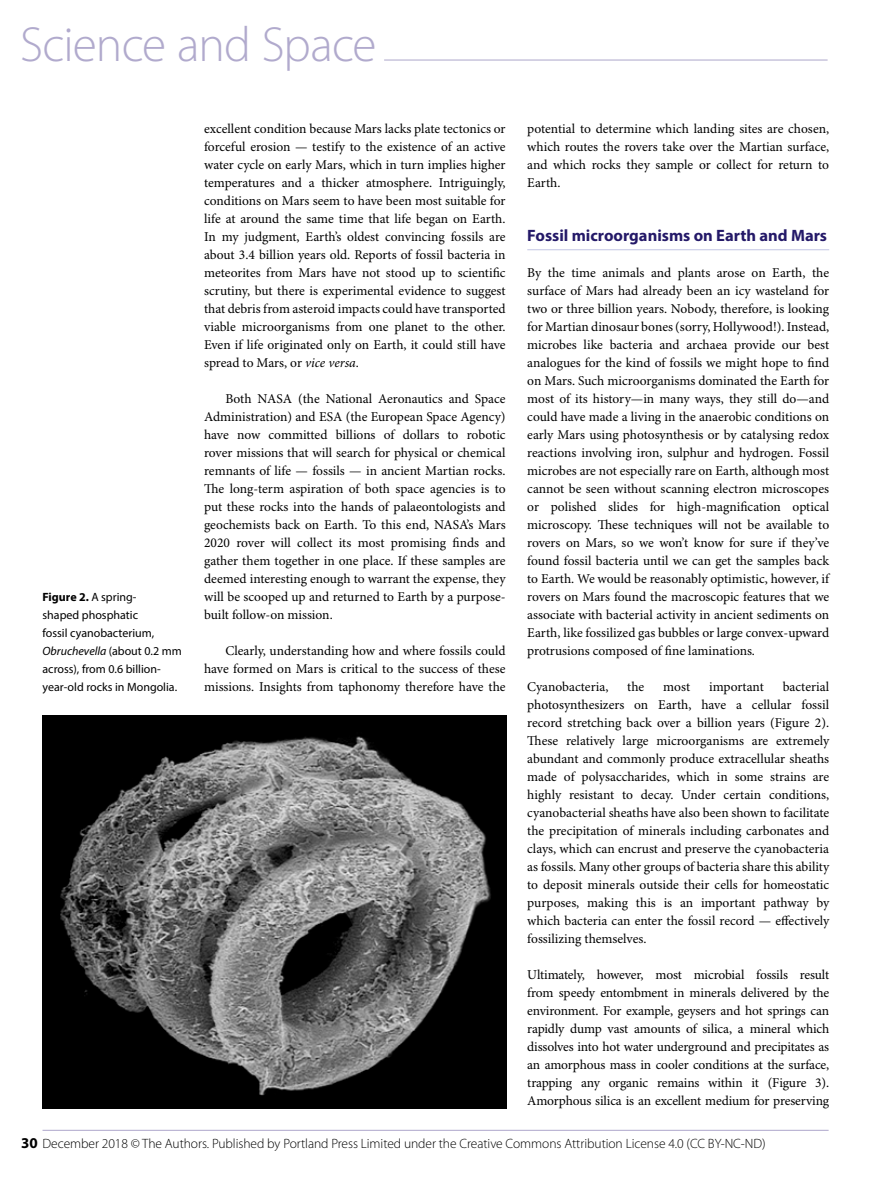
<style>
.page{position:relative;width:893px;height:1183px;background:#fff}
.page>*{position:absolute;margin:0;border:0;box-sizing:border-box;transform-origin:0 0}
.t1{font:300 49.5px "Myriad Pro";letter-spacing:-.02em;color:#b1aacd}
.Feat_Head_1{font:700 16.5px "Myriad Pro";color:#241968}
.Feat_First_Para{font:13.5px/18px "Minion Pro";letter-spacing:-.005em;color:#000;text-align:justify}
.t2{font:300 13.5px "Myriad Pro";letter-spacing:-.005em;color:#000}
.Feat_Caption{font:12px/18px "Myriad Pro";color:#000}
.s1{font-weight:700}
.s2{font-style:italic}
.s3{font-weight:700;font-size:15px}
</style>
<div class="page">
<hr style="left:43px;top:1129px;width:786px;height:1px;background:#b1aacd">
<hr style="left:384px;top:59px;width:444px;height:2px;background:#b1aacd">
<hr style="left:527px;top:249px;width:302px;height:1px;background:#c5c8e5">
<img style="left:43px;top:715px;width:463px;height:393px">
<h1 class="t1" style="left:20px;top:14px;width:358px">Science and Space</h1>
<p class="Feat_Caption" style="left:43px;top:587px;width:141px"><span class="s1">Figure 2.</span> A spring-<br>shaped phosphatic<br>fossil cyanobacterium,<br><span class="s2">Obruchevella</span> (about 0.2 mm across), from 0.6 billion&shy;year-old rocks in Mongolia.</p>
<p class="Feat_First_Para" style="left:204px;top:120px;width:303px">excellent condition because Mars lacks plate tectonics or forceful erosion — testify to the existence of an active water cycle on early Mars, which in turn implies higher temperatures and a thicker atmosphere. Intriguingly, conditions on Mars seem to have been most suitable for life at around the same time that life began on Earth.<br>In my judgment, Earth’s oldest convincing fossils are about 3.4 billion years old. Reports of fossil bacteria in meteorites from Mars have not stood up to scientific scrutiny, but there is experimental evidence to suggest that debris from asteroid impacts could have transported viable microorganisms from one planet to the other.<br>Even if life originated only on Earth, it could still have spread to Mars, or <span class="s2">vice versa</span>.</p>
<p class="Feat_First_Para" style="left:204px;top:390px;width:303px;text-indent:21px">Both NASA (the National Aeronautics and Space Administration) and ESA (the European Space Agency) have now committed billions of dollars to robotic rover missions that will search for physical or chemical remnants of life — fossils — in ancient Martian rocks.<br>The long-term aspiration of both space agencies is to put these rocks into the hands of palaeontologists and geochemists back on Earth. To this end, NASA’s Mars 2020 rover will collect its most promising finds and gather them together in one place. If these samples are deemed interesting enough to warrant the expense, they will be scooped up and returned to Earth by a purpose&shy;built follow-on mission.</p>
<p class="Feat_First_Para" style="left:204px;top:642px;width:303px;text-indent:21px">Clearly, understanding how and where fossils could have formed on Mars is critical to the success of these missions. Insights from taphonomy therefore have the</p>
<p class="Feat_First_Para" style="left:527px;top:120px;width:303px">potential to determine which landing sites are chosen, which routes the rovers take over the Martian surface, and which rocks they sample or collect for return to Earth.</p>
<p class="Feat_Head_1" style="left:527px;top:224px;width:301px">Fossil microorganisms on Earth and Mars</p>
<p class="Feat_First_Para" style="left:527px;top:264px;width:303px">By the time animals and plants arose on Earth, the surface of Mars had already been an icy wasteland for two or three billion years. Nobody, therefore, is looking for Martian dinosaur bones (sorry, Hollywood!). Instead, microbes like bacteria and archaea provide our best analogues for the kind of fossils we might hope to find on Mars. Such microorganisms dominated the Earth for most of its history—in many ways, they still do—and could have made a living in the anaerobic conditions on early Mars using photosynthesis or by catalysing redox reactions involving iron, sulphur and hydrogen. Fossil microbes are not especially rare on Earth, although most cannot be seen without scanning electron microscopes or polished slides for high-magnification optical microscopy. These techniques will not be available to rovers on Mars, so we won’t know for sure if they’ve found fossil bacteria until we can get the samples back to Earth. We would be reasonably optimistic, however, if rovers on Mars found the macroscopic features that we associate with bacterial activity in ancient sediments on Earth, like fossilized gas bubbles or large convex-upward protrusions composed of fine laminations.</p>
<p class="Feat_First_Para" style="left:527px;top:678px;width:83px">Cyanobacteria,</p>
<p class="Feat_First_Para" style="left:627px;top:678px;width:19px">the</p>
<p class="Feat_First_Para" style="left:663px;top:678px;width:28px">most</p>
<p class="Feat_First_Para" style="left:709px;top:678px;width:56px">important</p>
<p class="Feat_First_Para" style="left:527px;top:678px;width:303px;text-indent:255px">bacterial photosynthesizers on Earth, have a cellular fossil record stretching back over a billion years (Figure 2).<br>These relatively large microorganisms are extremely abundant and commonly produce extracellular sheaths made of polysaccharides, which in some strains are highly resistant to decay. Under certain conditions, cyanobacterial sheaths have also been shown to facilitate the precipitation of minerals including carbonates and clays, which can encrust and preserve the cyanobacteria as fossils. Many other groups of bacteria share this ability to deposit minerals outside their cells for homeostatic purposes, making this is an important pathway by which bacteria can enter the fossil record — effectively fossilizing themselves.</p>
<p class="Feat_First_Para" style="left:527px;top:966px;width:303px">Ultimately, however, most microbial fossils result from speedy entombment in minerals delivered by the environment. For example, geysers and hot springs can rapidly dump vast amounts of silica, a mineral which dissolves into hot water underground and precipitates as an amorphous mass in cooler conditions at the surface, trapping any organic remains within it (Figure 3).<br>Amorphous silica is an excellent medium for preserving</p>
<p class="t2" style="left:21px;top:1134px;width:746px"><span class="s3">30</span> December 2018 © The Authors. Published by Portland Press Limited under the Creative Commons Attribution License 4.0 (CC BY-NC-ND)</p>
</div>
